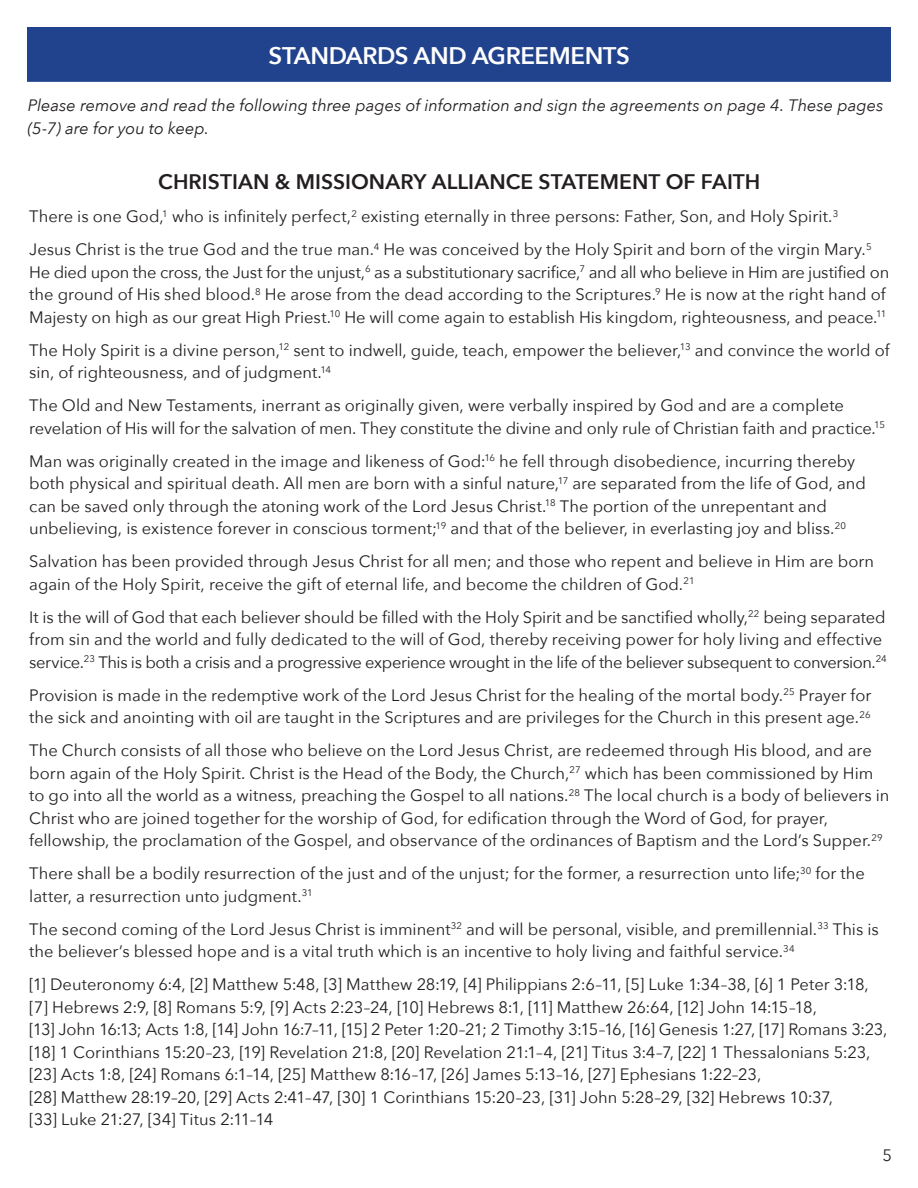
<style>
.page{position:relative;width:918px;height:1188px;background:#fff}
.page>*{position:absolute;margin:0;border:0;box-sizing:border-box;transform-origin:0 0}
.t1{font:600 24px "Avenir Next";letter-spacing:-.015em;color:#fff}
.t2{font:600 21px "Avenir Next";color:#231f20}
.t3{font:16.5px/22.5px "Avenir Next";color:#231f20}
.t4{font:italic 16.5px/22.5px "Avenir Next";color:#231f20}
</style>
<div class="page">
<div style="left:27px;top:27px;width:864px;height:55px;background:#21428c;border:2px solid #21428c"></div>
<p class="t1" style="left:268px;top:35px;width:363px">STANDARDS AND AGREEMENTS</p>
<p class="t4" style="left:28px;top:93px;width:857px">Please remove and read the following three pages of information and sign the agreements on page 4. These pages (5-7) are for you to keep.</p>
<p class="t2" style="left:158px;top:164px;width:604px">CHRISTIAN &amp; MISSIONARY ALLIANCE STATEMENT OF FAITH</p>
<p class="t3" style="left:29px;top:204px;width:811px">There is one God,<sup>1</sup> who is infinitely perfect,<sup>2</sup> existing eternally in three persons: Father, Son, and Holy Spirit.<sup>3</sup></p>
<p class="t3" style="left:29px;top:237px;width:862px">Jesus Christ is the true God and the true man.<sup>4</sup> He was conceived by the Holy Spirit and born of the virgin Mary.<sup>5<br></sup>He died upon the cross, the Just for the unjust,<sup>6</sup> as a substitutionary sacrifice,<sup>7</sup> and all who believe in Him are justified on the ground of His shed blood.<sup>8</sup> He arose from the dead according to the Scriptures.<sup>9</sup> He is now at the right hand of Majesty on high as our great High Priest.<sup>10</sup> He will come again to establish His kingdom, righteousness, and peace.<sup>11</sup></p>
<p class="t3" style="left:29px;top:338px;width:862px">The Holy Spirit is a divine person,<sup>12</sup> sent to indwell, guide, teach, empower the believer,<sup>13</sup> and convince the world of sin, of righteousness, and of judgment.<sup>14</sup></p>
<p class="t3" style="left:29px;top:393px;width:857px">The Old and New Testaments, inerrant as originally given, were verbally inspired by God and are a complete revelation of His will for the salvation of men. They constitute the divine and only rule of Christian faith and practice.<sup>15</sup></p>
<p class="t3" style="left:29px;top:449px;width:838px">Man was originally created in the image and likeness of God:<sup>16</sup> he fell through disobedience, incurring thereby both physical and spiritual death. All men are born with a sinful nature,<sup>17</sup> are separated from the life of God, and can be saved only through the atoning work of the Lord Jesus Christ.<sup>18</sup> The portion of the unrepentant and unbelieving, is existence forever in conscious torment;<sup>19</sup> and that of the believer, in everlasting joy and bliss.<sup>20</sup></p>
<p class="t3" style="left:29px;top:549px;width:846px">Salvation has been provided through Jesus Christ for all men; and those who repent and believe in Him are born again of the Holy Spirit, receive the gift of eternal life, and become the children of God.<sup>21</sup></p>
<p class="t3" style="left:29px;top:605px;width:859px">It is the will of God that each believer should be filled with the Holy Spirit and be sanctified wholly,<sup>22</sup> being separated from sin and the world and fully dedicated to the will of God, thereby receiving power for holy living and effective service.<sup>23</sup> This is both a crisis and a progressive experience wrought in the life of the believer subsequent to conversion.<sup>24</sup></p>
<p class="t3" style="left:29px;top:683px;width:844px">Provision is made in the redemptive work of the Lord Jesus Christ for the healing of the mortal body.<sup>25</sup> Prayer for the sick and anointing with oil are taught in the Scriptures and are privileges for the Church in this present age.<sup>26</sup></p>
<p class="t3" style="left:29px;top:738px;width:862px">The Church consists of all those who believe on the Lord Jesus Christ, are redeemed through His blood, and are born again of the Holy Spirit. Christ is the Head of the Body, the Church,<sup>27</sup> which has been commissioned by Him to go into all the world as a witness, preaching the Gospel to all nations.<sup>28</sup> The local church is a body of believers in Christ who are joined together for the worship of God, for edification through the Word of God, for prayer, fellowship, the proclamation of the Gospel, and observance of the ordinances of Baptism and the Lord’s Supper.<sup>29</sup></p>
<p class="t3" style="left:29px;top:861px;width:837px">There shall be a bodily resurrection of the just and of the unjust; for the former, a resurrection unto life;<sup>30</sup> for the latter, a resurrection unto judgment.<sup>31</sup></p>
<p class="t3" style="left:29px;top:917px;width:851px">The second coming of the Lord Jesus Christ is imminent<sup>32</sup> and will be personal, visible, and premillennial.<sup>33</sup> This is the believer’s blessed hope and is a vital truth which is an incentive to holy living and faithful service.<sup>34</sup></p>
<p class="t3" style="left:29px;top:972px;width:860px">[1] Deuteronomy 6:4, [2] Matthew 5:48, [3] Matthew 28:19, [4] Philippians 2:6–11, [5] Luke 1:34–38, [6] 1 Peter 3:18, [7] Hebrews 2:9, [8] Romans 5:9, [9] Acts 2:23–24, [10] Hebrews 8:1, [11] Matthew 26:64, [12] John 14:15–18,<br>[13] John 16:13; Acts 1:8, [14] John 16:7–11, [15] 2 Peter 1:20–21; 2 Timothy 3:15–16, [16] Genesis 1:27, [17] Romans 3:23, [18] 1 Corinthians 15:20–23, [19] Revelation 21:8, [20] Revelation 21:1–4, [21] Titus 3:4–7, [22] 1 Thessalonians 5:23, [23] Acts 1:8, [24] Romans 6:1–14, [25] Matthew 8:16–17, [26] James 5:13–16, [27] Ephesians 1:22–23,<br>[28] Matthew 28:19–20, [29] Acts 2:41–47, [30] 1 Corinthians 15:20–23, [31] John 5:28–29, [32] Hebrews 10:37,<br>[33] Luke 21:27, [34] Titus 2:11–14</p>
<p class="t3" style="left:883px;top:1143px;width:11px">5</p>
</div>
